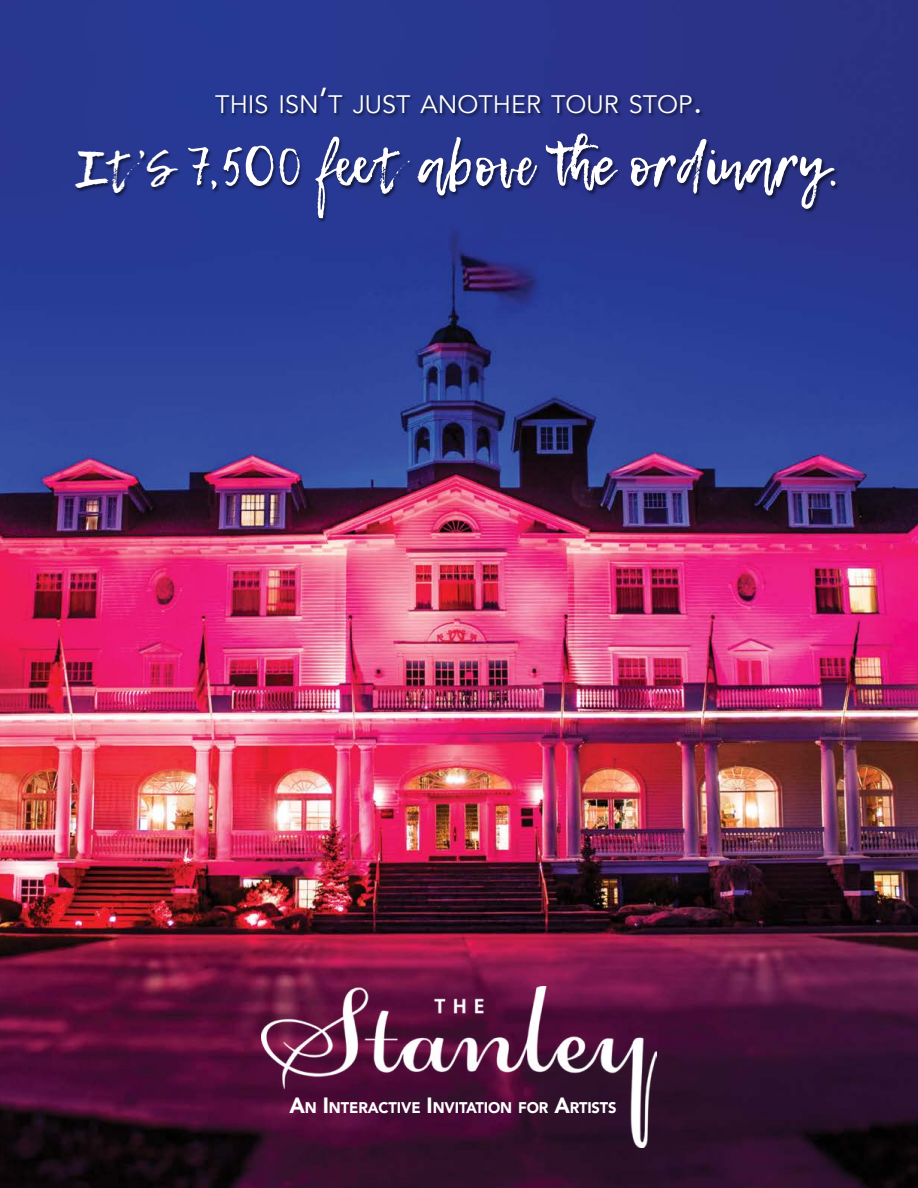
<style>
.page{position:relative;width:918px;height:1188px;background:#fff}
.page>*{position:absolute;margin:0;border:0;box-sizing:border-box;transform-origin:0 0}
.t1{font:54px "Lemon Tuesday";color:#fff}
.t2{font:25.2px "Avenir";color:#fff}
.t3{font:900 15.45px "Avenir";letter-spacing:-.005em;color:#fff;scale:.95 1}
.s1{font-size:36px}
.s2{font-size:49.5px}
.s3{font-size:22.05px}
</style>
<div class="page">
<img style="left:0;top:0;width:918px;height:1188px">
<img style="left:262px;top:987px;width:394px;height:161px">
<div style="left:75px;top:88px;width:765px;height:135px;background:#000;opacity:.55"></div>
<h2 class="t2" style="left:215px;top:89px;width:489px">THIS ISN<span class="s1">’</span>T JUST ANOTHER TOUR STOP<span class="s1">.</span></h2>
<h1 class="t1" style="left:78px;top:135px;width:764px"><span class="s2">It’S</span> 7,5O0 feet above the ordinary.</h1>
<p class="t3" style="left:289px;top:1095px;width:346px"><span class="s3">A</span>N <span class="s3">I</span>NTERACTIVE <span class="s3">I</span>NVITATION FOR <span class="s3">A</span>RTISTS</p>
</div>
